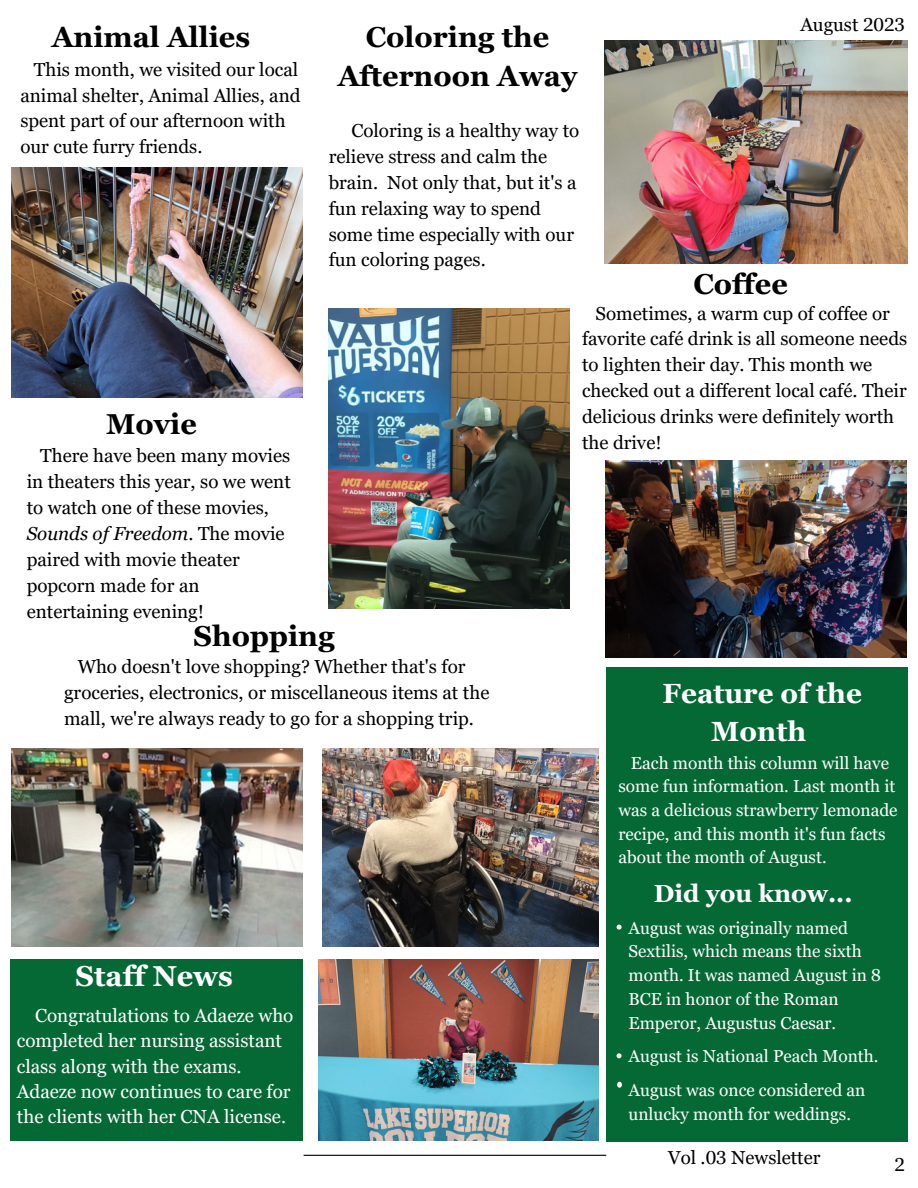
<style>
.page{position:relative;width:918px;height:1188px;background:#fff}
.page>*{position:absolute;margin:0;border:0;box-sizing:border-box;transform-origin:0 0}
.t1{font:700 28.8px/39.3px "Georgia Pro";color:#000;text-align:center}
.t2{font:700 28.8px "Georgia Pro";color:#fff}
.t3{font:700 27.75px/38.2px "Georgia Pro";color:#fff;text-align:center}
.t4{font:700 24.75px "Georgia Pro";color:#fff}
.t5{font:18.9px/25.3px "Georgia Pro";color:#fff}
.t6{font:18.75px/25.8px "Georgia Pro";color:#000}
.t7{font:17.25px/23.7px "Georgia Pro";color:#fff}
.s1{font-style:italic}
</style>
<div class="page">
<img style="left:605px;top:40px;width:302px;height:224px">
<img style="left:323px;top:749px;width:276px;height:198px">
<img style="left:11px;top:167px;width:292px;height:231px">
<div style="left:606px;top:667px;width:302px;height:475px;background:#056935"></div>
<hr style="left:304px;top:1155px;width:302px;height:1px;background:#000">
<img style="left:11px;top:749px;width:292px;height:198px">
<div style="left:10px;top:960px;width:293px;height:181px;background:#056935"></div>
<img style="left:318px;top:960px;width:281px;height:181px">
<svg style="left:617px;top:925px;width:5px;height:5px"></svg>
<svg style="left:617px;top:1053px;width:5px;height:5px"></svg>
<svg style="left:617px;top:1082px;width:5px;height:6px"></svg>
<img style="left:605px;top:461px;width:302px;height:197px">
<img style="left:329px;top:309px;width:240px;height:300px">
<p class="t6" style="left:800px;top:12px;width:106px">August 2023</p>
<p class="t1" style="left:338px;top:17px;width:241px">Coloring the<br>Afternoon Away</p>
<p class="t1" style="left:52px;top:17px;width:200px">Animal Allies</p>
<p class="t6" style="left:20px;top:56px;width:282px;text-indent:14px">This month, we visited our local animal shelter, Animal Allies, and spent part of our afternoon with our cute furry friends.</p>
<p class="t6" style="left:329px;top:118px;width:252px;text-indent:23px">Coloring is a healthy way to relieve stress and calm the brain. Not only that, but it's a fun relaxing way to spend some time especially with our fun coloring pages.</p>
<p class="t1" style="left:693px;top:264px;width:96px">Coffee</p>
<p class="t6" style="left:582px;top:300px;width:327px;text-indent:14px">Sometimes, a warm cup of coffee or favorite café drink is all someone needs to lighten their day. This month we checked out a different local café. Their delicious drinks were definitely worth the drive!</p>
<p class="t1" style="left:106px;top:404px;width:92px">Movie</p>
<p class="t6" style="left:27px;top:443px;width:266px;text-indent:14px">There have been many movies in theaters this year, so we went to watch one of these movies,<br><span class="s1">Sounds of Freedom</span>. The movie paired with movie theater popcorn made for an entertaining evening!</p>
<p class="t1" style="left:194px;top:616px;width:143px">Shopping</p>
<p class="t6" style="left:64px;top:654px;width:427px;text-indent:14px">Who doesn't love shopping? Whether that's for groceries, electronics, or miscellaneous items at the mall, we're always ready to go for a shopping trip.</p>
<p class="t2" style="left:76px;top:959px;width:159px">Staff News</p>
<p class="t5" style="left:17px;top:1002px;width:278px;text-indent:18px">Congratulations to Adaeze who completed her nursing assistant class along with the exams.<br>Adaeze now continues to care for the clients with her CNA license.</p>
<p class="t3" style="left:663px;top:674px;width:201px">Feature of the<br>Month</p>
<p class="t7" style="left:619px;top:751px;width:281px;text-indent:12px">Each month this column will have some fun information. Last month it was a delicious strawberry lemonade recipe, and this month it's fun facts about the month of August.</p>
<p class="t4" style="left:654px;top:880px;width:200px">Did you know...</p>
<p class="t7" style="left:629px;top:916px;width:254px">August was originally named<br>Sextilis, which means the sixth month. It was named August in 8<br>BCE in honor of the Roman<br>Emperor, Augustus Caesar.</p>
<p class="t7" style="left:629px;top:1040px;width:252px;line-height:33.8px">August is National Peach Month.<br>August was once considered an</p>
<p class="t7" style="left:629px;top:1102px;width:224px">unlucky month for weddings.</p>
<p class="t6" style="left:668px;top:1144px;width:154px">Vol .03 Newsletter</p>
<p class="t6" style="left:895px;top:1152px;width:12px">2</p>
</div>
